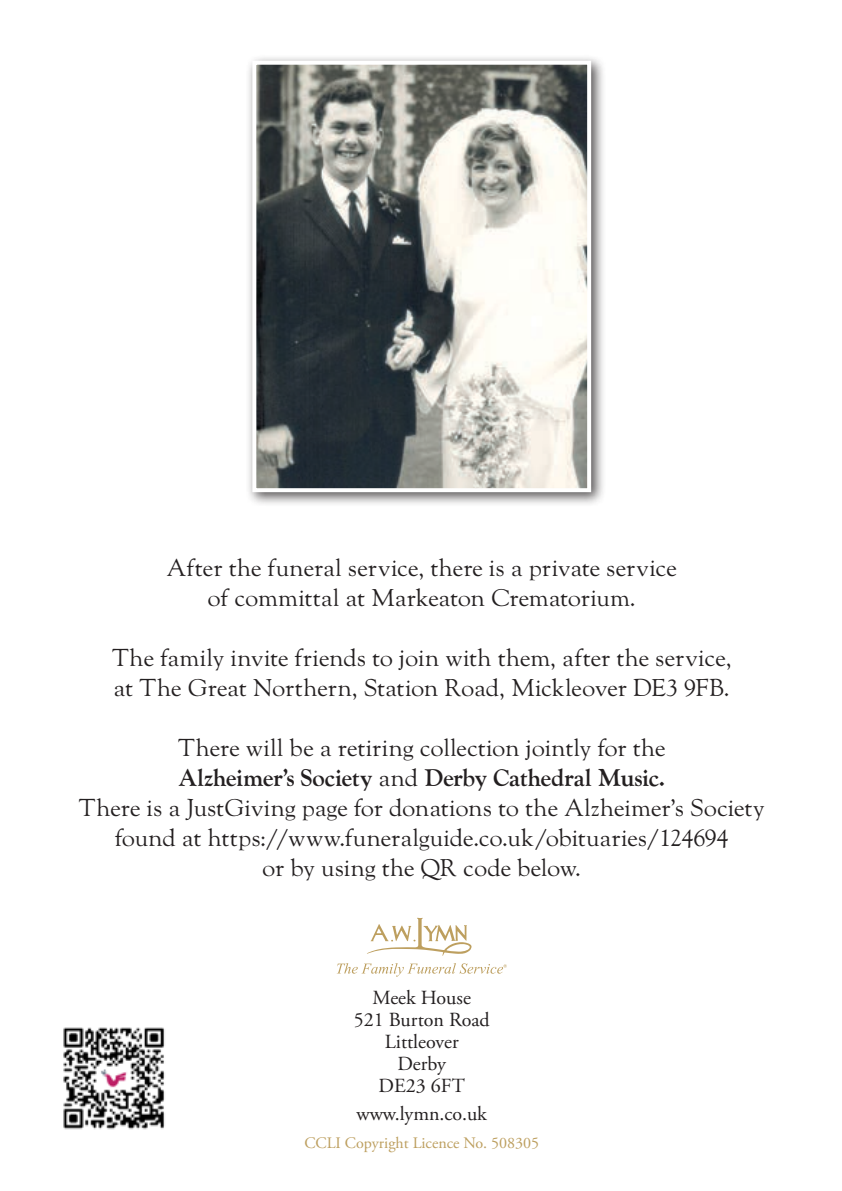
<style>
.page{position:relative;width:842px;height:1191px;background:#fff}
.page>*{position:absolute;margin:0;border:0;box-sizing:border-box;transform-origin:0 0}
.t1{font:24px/30px "LTC Goudy Oldstyle Pro";letter-spacing:-.005em;color:#231f20;text-align:center}
.t2{font:20px/22px "Adobe Garamond Pro";color:#231f20;text-align:center}
.t3{font:16px "Adobe Garamond Pro";color:#bd9f5f}
.s1{font-weight:700}
</style>
<div class="page">
<div style="left:245px;top:54px;width:361px;height:453px;background:#231f20;opacity:.75"></div>
<img style="left:257px;top:66px;width:329px;height:421px">
<div style="left:252px;top:61px;width:339px;height:431px;border:4px solid #fff"></div>
<svg style="left:337px;top:917px;width:170px;height:59px"></svg>
<img style="left:63px;top:1027px;width:102px;height:103px">
<p class="t1" style="left:167px;top:553px;width:512px">After the funeral service, there is a private service of committal at Markeaton Crematorium.</p>
<p class="t1" style="left:112px;top:643px;width:621px;text-align:left">The family invite friends to join with them, after the service, at The Great Northern, Station Road, Mickleover DE3 9FB.</p>
<p class="t1" style="left:79px;top:733px;width:688px">There will be a retiring collection jointly for the<br><span class="s1">Alzheimer’s Society</span> and <span class="s1">Derby Cathedral Music.<br></span>There is a JustGiving page for donations to the Alzheimer’s Society found at https://www.funeralguide.co.uk/obituaries/124694<br>or by using the QR code below.</p>
<p class="t2" style="left:354px;top:987px;width:137px">Meek House<br>521 Burton Road<br>Littleover<br>Derby<br>DE23 6FT</p>
<p class="t2" style="left:357px;top:1103px;width:132px">www.lymn.co.uk</p>
<p class="t3" style="left:304px;top:1133px;width:236px">CCLI Copyright Licence No. 508305</p>
</div>
